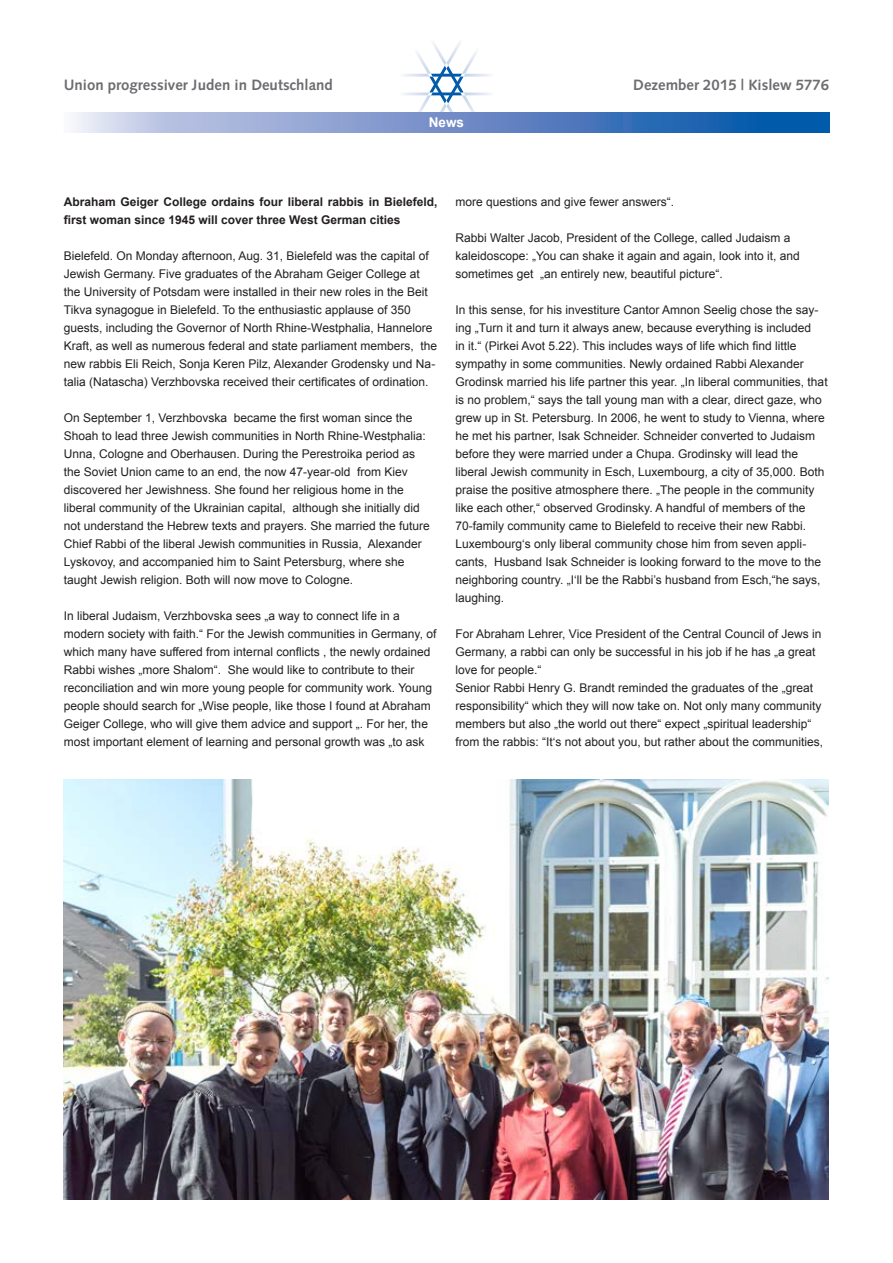
<style>
.page{position:relative;width:893px;height:1263px;background:#fff}
.page>*{position:absolute;margin:0;border:0;box-sizing:border-box;transform-origin:0 0}
.t1{font:700 15px "Syntax";color:#6c6d70}
.t2{font:700 13.5px "Arial";color:#fff}
.t3{font:12px/18px "Arial";color:#231f20}
.t4{font:700 12px/18px "Arial";color:#231f20}
</style>
<div class="page">
<svg style="left:398px;top:42px;width:96px;height:71px"></svg>
<svg style="left:73px;top:113px;width:756px;height:19px;background:#6c91c8"></svg>
<img style="left:64px;top:779px;width:765px;height:420px">
<p class="t1" style="left:64px;top:76px;width:271px">Union progressiver Juden in Deutschland</p>
<p class="t1" style="left:633px;top:76px;width:197px">Dezember 2015 | Kislew 5776</p>
<p class="t2" style="left:429px;top:113px;width:37px">News</p>
<p class="t4" style="left:64px;top:193px;width:375px">Abraham Geiger College ordains four liberal rabbis in Bielefeld, first woman since 1945 will cover three West German cities</p>
<p class="t3" style="left:64px;top:247px;width:375px">Bielefeld. On Monday afternoon, Aug. 31, Bielefeld was the capital of Jewish Germany. Five graduates of the Abraham Geiger College at the University of Potsdam were installed in their new roles in the Beit Tikva synagogue in Bielefeld. To the enthusiastic applause of 350 guests, including the Governor of North Rhine-Westphalia, Hannelore Kraft, as well as numerous federal and state parliament members, the new rabbis Eli Reich, Sonja Keren Pilz, Alexander Grodensky und Na&shy;talia (Natascha) Verzhbovska received their certificates of ordination.</p>
<p class="t3" style="left:64px;top:409px;width:368px">On September 1, Verzhbovska became the first woman since the Shoah to lead three Jewish communities in North Rhine-Westphalia:<br>Unna, Cologne and Oberhausen. During the Perestroika period as the Soviet Union came to an end, the now 47-year-old from Kiev discovered her Jewishness. She found her religious home in the liberal community of the Ukrainian capital, although she initially did not understand the Hebrew texts and prayers. She married the future Chief Rabbi of the liberal Jewish communities in Russia, Alexander Lyskovoy, and accompanied him to Saint Petersburg, where she taught Jewish religion. Both will now move to Cologne.</p>
<p class="t3" style="left:64px;top:607px;width:374px">In liberal Judaism, Verzhbovska sees „a way to connect life in a modern society with faith.“ For the Jewish communities in Germany, of which many have suffered from internal conflicts , the newly ordained Rabbi wishes „more Shalom“. She would like to contribute to their reconciliation and win more young people for community work. Young people should search for „Wise people, like those I found at Abraham Geiger College, who will give them advice and support „. For her, the most important element of learning and personal growth was „to ask</p>
<p class="t3" style="left:455px;top:193px;width:220px">more questions and give fewer answers“.</p>
<p class="t3" style="left:455px;top:229px;width:346px">Rabbi Walter Jacob, President of the College, called Judaism a kaleidoscope: „You can shake it again and again, look into it, and sometimes get „an entirely new, beautiful picture“.</p>
<p class="t3" style="left:455px;top:301px;width:374px">In this sense, for his investiture Cantor Amnon Seelig chose the say&shy;ing „Turn it and turn it always anew, because everything is included<br>in it.“ (Pirkei Avot 5.22). This includes ways of life which find little sympathy in some communities. Newly ordained Rabbi Alexander Grodinsk married his life partner this year. „In liberal communities, that is no problem,“ says the tall young man with a clear, direct gaze, who grew up in St. Petersburg. In 2006, he went to study to Vienna, where he met his partner, Isak Schneider. Schneider converted to Judaism before they were married under a Chupa. Grodinsky will lead the liberal Jewish community in Esch, Luxembourg, a city of 35,000. Both praise the positive atmosphere there. „The people in the community like each other,“ observed Grodinsky. A handful of members of the 70-family community came to Bielefeld to receive their new Rabbi.<br>Luxembourg‘s only liberal community chose him from seven appli&shy;cants, Husband Isak Schneider is looking forward to the move to the neighboring country. „I‘ll be the Rabbi’s husband from Esch,“he says, laughing.</p>
<p class="t3" style="left:455px;top:625px;width:367px">For Abraham Lehrer, Vice President of the Central Council of Jews in<br>Germany, a rabbi can only be successful in his job if he has „a great love for people.“</p>
<p class="t3" style="left:455px;top:679px;width:369px">Senior Rabbi Henry G. Brandt reminded the graduates of the „great responsibility“ which they will now take on. Not only many community members but also „the world out there“ expect „spiritual leadership“ from the rabbis: “It‘s not about you, but rather about the communities,</p>
</div>
